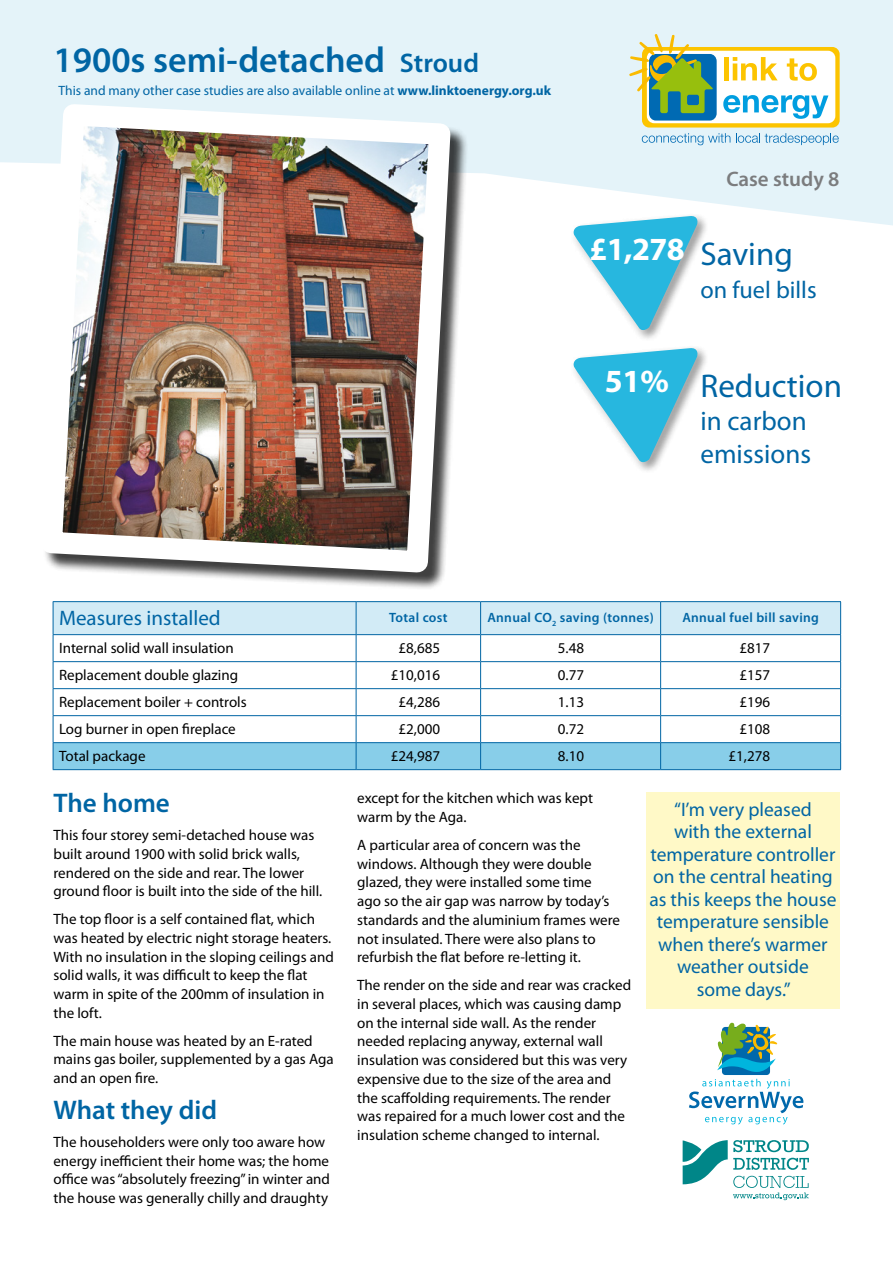
<style>
.page{position:relative;width:893px;height:1263px;background:#fff}
.page>*{position:absolute;margin:0;border:0;box-sizing:border-box;transform-origin:0 0}
.t1{font:600 36px "Myriad Pro";color:#0065a4}
.t2{font:33px "Myriad Pro";color:#0065a4}
.t3{font:700 32.4px "Myriad Pro";color:#fff}
.t4{font:600 27px "Myriad Pro";color:#0065a4}
.t5{font:27px/33px "Myriad Pro";color:#0065a4}
.t6{font:24.3px "Myriad Pro";color:#0065a4}
.t7{font:21px "Myriad Pro";color:#0065a4}
.t8{font:600 21px "Myriad Pro";color:#7b7c7e}
.t9{font:19.5px/22.5px "Myriad Pro";color:#0065a4;text-align:center}
.t10{font:15px/18.8px "Myriad Pro";color:#000}
.t11{font:13.5px "Myriad Pro";color:#0065a4}
.t12{font:600 13.5px "Myriad Pro";letter-spacing:.025em;color:#0065a4}
.s1{font-size:27px}
.s2{font-weight:700}
</style>
<div class="page">
<div style="left:0;top:0;width:893px;height:226px;background:#e4f3f9"></div>
<hr style="left:53px;top:601px;width:303px;height:1px;background:#0065a4">
<hr style="left:356px;top:601px;width:125px;height:1px;background:#0065a4">
<hr style="left:481px;top:601px;width:180px;height:1px;background:#0065a4">
<hr style="left:661px;top:601px;width:180px;height:1px;background:#0065a4">
<svg style="left:53px;top:602px;width:788px;height:167px"></svg>
<hr style="left:53px;top:769px;width:303px;height:1px;background:#0065a4">
<hr style="left:356px;top:769px;width:125px;height:1px;background:#0065a4">
<hr style="left:481px;top:769px;width:180px;height:1px;background:#0065a4">
<hr style="left:661px;top:769px;width:180px;height:1px;background:#0065a4">
<div style="left:43px;top:107px;width:426px;height:484px;background:#000;opacity:.75"></div>
<img style="left:29px;top:92px;width:433px;height:492px">
<svg style="left:535px;top:161px;width:177px;height:310px"></svg>
<div style="left:646px;top:792px;width:193px;height:216px;background:#fff9c7"></div>
<svg style="left:683px;top:1140px;width:126px;height:60px"></svg>
<div style="left:722px;top:1027px;width:48px;height:48px;background:#0068ab;border-radius:3px"></div>
<svg style="left:689px;top:1079px;width:114px;height:45px"></svg>
<svg style="left:717px;top:1023px;width:60px;height:49px"></svg>
<svg style="left:642px;top:47px;width:198px;height:81px;fill:#fcc400"></svg>
<div style="left:647px;top:51px;width:188px;height:72px;background:#fff;border-radius:7px"></div>
<div style="left:649px;top:54px;width:68px;height:67px;background:#006ab3;border-radius:7px"></div>
<svg style="left:629px;top:34px;width:84px;height:79px"></svg>
<svg style="left:642px;top:133px;width:88px;height:12px"></svg>
<svg style="left:736px;top:133px;width:103px;height:12px"></svg>
<div style="left:724px;top:57px;width:5px;height:23px;background:#fcc400"></div>
<svg style="left:733px;top:57px;width:45px;height:23px"></svg>
<svg style="left:787px;top:58px;width:30px;height:23px"></svg>
<svg style="left:723px;top:95px;width:105px;height:24px"></svg>
<h1 class="t1" style="left:53px;top:40px;width:427px">1900s semi-detached <span class="s1">Stroud</span></h1>
<p class="t11" style="left:59px;top:83px;width:494px">This and many other case studies are also available online at <span class="s2">www.linktoenergy.org.uk</span></p>
<h3 class="t8" style="left:726px;top:167px;width:115px">Case study 8</h3>
<h3 class="t3" style="left:590px;top:230px;width:97px">£1,278</h3>
<h2 class="t2" style="left:700px;top:236px;width:94px">Saving</h2>
<h3 class="t6" style="left:700px;top:277px;width:118px">on fuel bills</h3>
<h3 class="t3" style="left:605px;top:363px;width:66px">51%</h3>
<h2 class="t2" style="left:700px;top:368px;width:143px">Reduction</h2>
<h3 class="t5" style="left:700px;top:405px;width:112px">in carbon emissions</h3>
<h3 class="t7" style="left:59px;top:606px;width:163px">Measures installed</h3>
<p class="t12" style="left:389px;top:610px;width:60px">Total cost</p>
<p class="t12" style="left:487px;top:610px;width:168px">Annual CO<sub>2</sub> saving (tonnes)</p>
<p class="t12" style="left:682px;top:610px;width:138px">Annual fuel bill saving</p>
<p class="t10" style="left:59px;top:639px;width:176px">Internal solid wall insulation</p>
<p class="t10" style="left:398px;top:639px;width:43px">£8,685</p>
<p class="t10" style="left:558px;top:639px;width:28px">5.48</p>
<p class="t10" style="left:739px;top:639px;width:32px">£817</p>
<p class="t10" style="left:59px;top:666px;width:181px">Replacement double glazing</p>
<p class="t10" style="left:391px;top:666px;width:51px">£10,016</p>
<p class="t10" style="left:558px;top:666px;width:28px">0.77</p>
<p class="t10" style="left:739px;top:666px;width:32px">£157</p>
<p class="t10" style="left:59px;top:693px;width:189px">Replacement boiler + controls</p>
<p class="t10" style="left:398px;top:693px;width:43px">£4,286</p>
<p class="t10" style="left:558px;top:693px;width:28px">1.13</p>
<p class="t10" style="left:739px;top:693px;width:32px">£196</p>
<p class="t10" style="left:59px;top:720px;width:178px">Log burner in open fireplace</p>
<p class="t10" style="left:398px;top:720px;width:43px">£2,000</p>
<p class="t10" style="left:558px;top:720px;width:28px">0.72</p>
<p class="t10" style="left:739px;top:720px;width:32px">£108</p>
<p class="t10" style="left:59px;top:747px;width:88px">Total package</p>
<p class="t10" style="left:391px;top:747px;width:51px">£24,987</p>
<p class="t10" style="left:558px;top:747px;width:28px">8.10</p>
<p class="t10" style="left:728px;top:747px;width:43px">£1,278</p>
<p class="t10" style="left:357px;top:789px;width:237px">except for the kitchen which was kept warm by the Aga.</p>
<p class="t10" style="left:357px;top:836px;width:264px">A particular area of concern was the windows. Although they were double glazed, they were installed some time<br>ago so the air gap was narrow by today’s standards and the aluminium frames were not insulated. There were also plans to refurbish the flat before re-letting it.</p>
<p class="t10" style="left:357px;top:976px;width:275px">The render on the side and rear was cracked in several places, which was causing damp on the internal side wall. As the render needed replacing anyway, external wall insulation was considered but this was very expensive due to the size of the area and the scaffolding requirements. The render was repaired for a much lower cost and the insulation scheme changed to internal.</p>
<h3 class="t4" style="left:53px;top:788px;width:118px">The home</h3>
<p class="t10" style="left:53px;top:826px;width:270px">This four storey semi-detached house was built around 1900 with solid brick walls, rendered on the side and rear. The lower ground floor is built into the side of the hill.</p>
<p class="t10" style="left:53px;top:910px;width:282px">The top floor is a self contained flat, which was heated by electric night storage heaters.<br>With no insulation in the sloping ceilings and solid walls, it was difficult to keep the flat warm in spite of the 200mm of insulation in the loft.</p>
<p class="t10" style="left:53px;top:1031px;width:282px">The main house was heated by an E-rated mains gas boiler, supplemented by a gas Aga and an open fire.</p>
<h3 class="t4" style="left:53px;top:1095px;width:165px">What they did</h3>
<p class="t10" style="left:53px;top:1133px;width:278px">The householders were only too aware how energy inefficient their home was; the home office was “absolutely freezing” in winter and the house was generally chilly and draughty</p>
<h3 class="t9" style="left:649px;top:798px;width:189px">“I’m very pleased<br>with the external temperature controller on the central heating as this keeps the house temperature sensible when there’s warmer weather outside<br>some days.”</h3>
</div>
